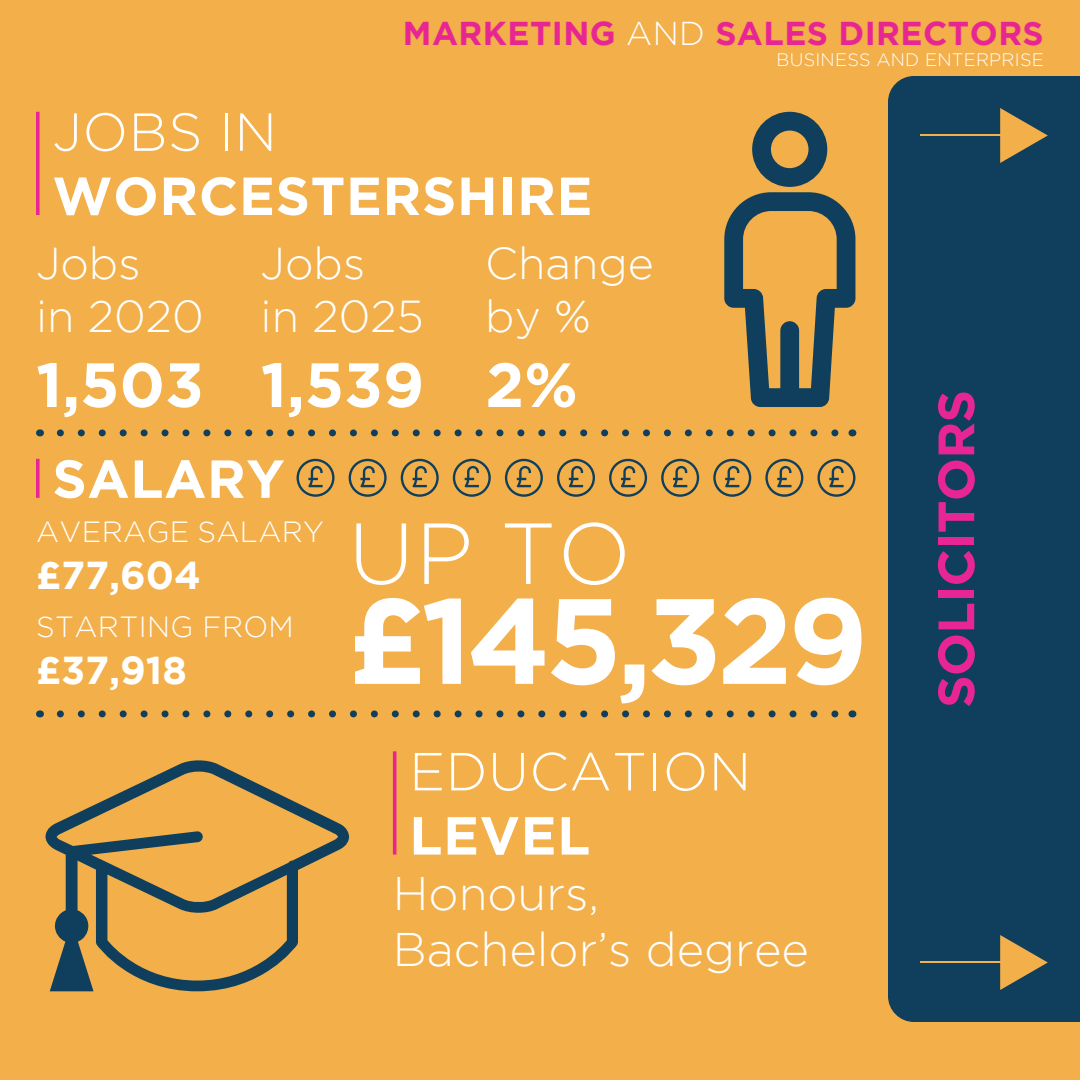
<style>
.page{position:relative;width:1080px;height:1080px;background:#f2af4a}
.page>*{position:absolute;margin:0;border:0;box-sizing:border-box;transform-origin:0 0}
.t1{font:700 121.1px "Gotham";letter-spacing:-.04em;color:#fff}
.t2{font:300 86.5px "Gotham";color:#fff}
.t3{font:700 62.4px "Gotham";color:#fff}
.t4{font:700 53.5px "Gotham";letter-spacing:.015em;color:#fff}
.t5{font:300 53.5px "Gotham";letter-spacing:.01em;color:#fff}
.t6{font:700 51px "Gotham";letter-spacing:-.015em;color:#e82693}
.t7{font:300 47px/56.4px "Gotham";color:#fff}
.t8{font:300 44.6px/53.5px "Gotham";color:#fff}
.t9{font:700 38.8px "Gotham";color:#fff}
.t10{font:700 33px "Gotham";letter-spacing:.015em;color:#e82693}
.t11{font:300 29.1px "Gotham";letter-spacing:.015em;color:#fff}
.t12{font:300 18px "Gotham";letter-spacing:.015em;color:#fff}
.s1{font-weight:300;color:#fff}
</style>
<div class="page">
<div style="left:888px;top:76px;width:192px;height:946px;background:#0f3f5c"></div>
<hr style="left:920px;top:135px;width:88px;height:1px;background:#f2af4a">
<svg style="left:1000px;top:108px;width:48px;height:55px"></svg>
<hr style="left:920px;top:962px;width:88px;height:1px;background:#f2af4a">
<svg style="left:1000px;top:935px;width:48px;height:55px"></svg>
<svg style="left:36px;top:112px;width:4px;height:103px"></svg>
<svg style="left:724px;top:112px;width:131px;height:295px"></svg>
<div style="left:780px;top:321px;width:19px;height:86px;background:#0f3f5c;border-radius:9px"></div>
<svg style="left:297px;top:459px;width:38px;height:38px"></svg>
<svg style="left:349px;top:459px;width:38px;height:38px"></svg>
<svg style="left:401px;top:459px;width:38px;height:38px"></svg>
<svg style="left:661px;top:459px;width:38px;height:38px"></svg>
<svg style="left:453px;top:459px;width:38px;height:38px"></svg>
<svg style="left:713px;top:459px;width:38px;height:38px"></svg>
<svg style="left:505px;top:459px;width:38px;height:38px"></svg>
<svg style="left:765px;top:459px;width:38px;height:38px"></svg>
<svg style="left:557px;top:459px;width:38px;height:38px"></svg>
<svg style="left:817px;top:459px;width:38px;height:38px"></svg>
<svg style="left:609px;top:459px;width:38px;height:38px"></svg>
<svg style="left:36px;top:459px;width:4px;height:39px"></svg>
<hr style="left:393px;top:751px;width:3px;height:104px;background:#e82693">
<svg style="left:46px;top:760px;width:303px;height:231px"></svg>
<svg style="left:60px;top:429px;width:779px;height:7px"></svg>
<svg style="left:60px;top:710px;width:779px;height:7px"></svg>
<p class="t10" style="left:403px;top:14px;width:642px">MARKETING <span class="s1">AND</span> SALES DIRECTORS</p>
<p class="t12" style="left:777px;top:49px;width:269px">BUSINESS AND ENTERPRISE</p>
<p class="t5" style="left:52px;top:103px;width:226px">JOBS IN</p>
<p class="t4" style="left:52px;top:165px;width:541px">WORCESTERSHIRE</p>
<p class="t8" style="left:36px;top:236px;width:169px">Jobs<br>in 2020</p>
<h3 class="t3" style="left:36px;top:349px;width:169px">1,503</h3>
<p class="t8" style="left:261px;top:236px;width:165px">Jobs<br>in 2025</p>
<h3 class="t3" style="left:261px;top:349px;width:165px">1,539</h3>
<p class="t8" style="left:485px;top:236px;width:170px">Change by %</p>
<h3 class="t3" style="left:485px;top:349px;width:94px">2%</h3>
<p class="t4" style="left:52px;top:448px;width:234px">SALARY</p>
<p class="t11" style="left:36px;top:516px;width:289px">AVERAGE SALARY</p>
<p class="t9" style="left:36px;top:553px;width:167px">£77,604</p>
<p class="t11" style="left:36px;top:611px;width:259px">STARTING FROM</p>
<p class="t9" style="left:36px;top:648px;width:152px">£37,918</p>
<h2 class="t2" style="left:348px;top:506px;width:284px">UP TO</h2>
<h1 class="t1" style="left:348px;top:571px;width:522px">£145,329</h1>
<p class="t5" style="left:409px;top:742px;width:343px">EDUCATION</p>
<p class="t4" style="left:409px;top:805px;width:183px">LEVEL</p>
<p class="t7" style="left:393px;top:864px;width:418px">Honours,<br>Bachelor’s degree</p>
<p class="t6" style="left:927px;top:708px;width:320px;rotate:-90deg">SOLICITORS</p>
</div>
